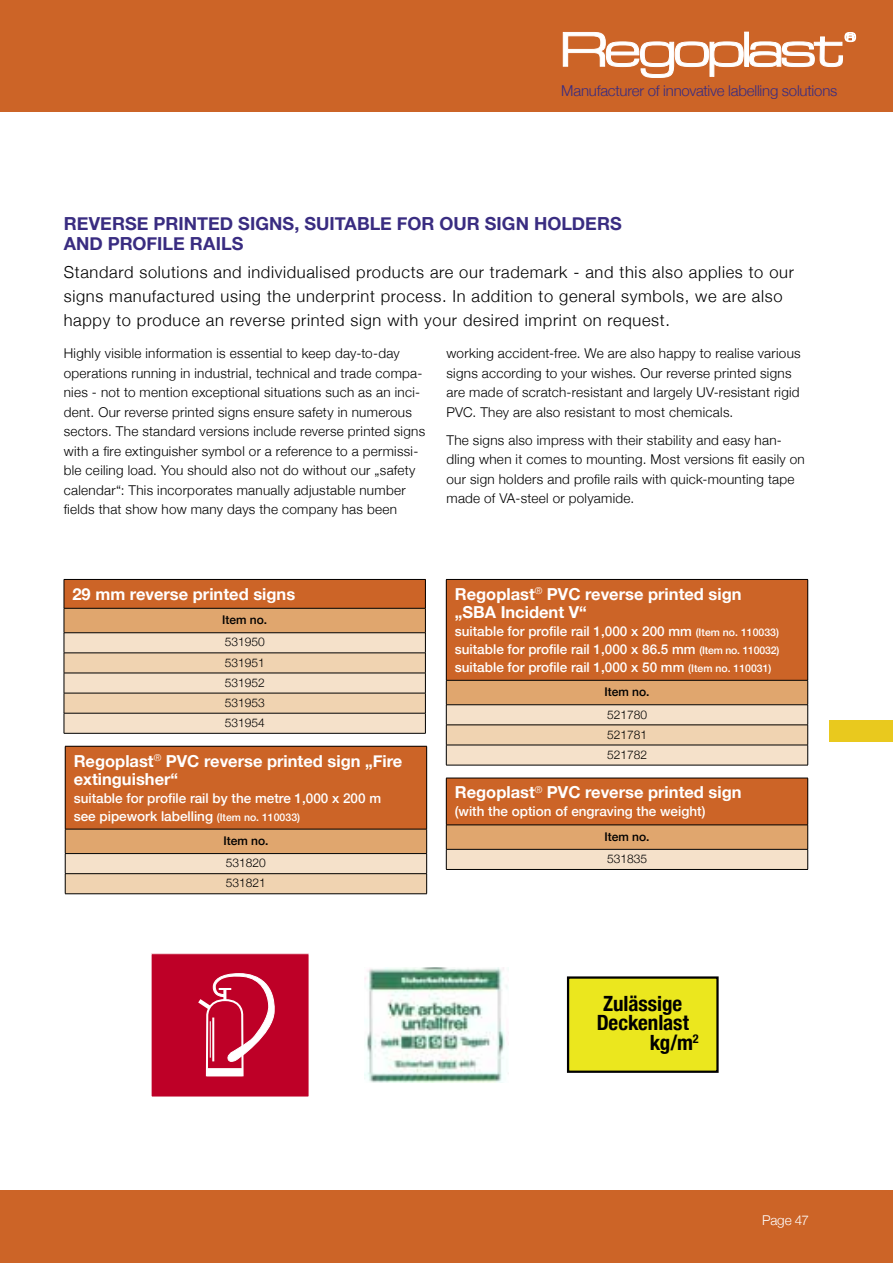
<style>
.page{position:relative;width:893px;height:1263px;background:#fff}
.page>*{position:absolute;margin:0;border:0;box-sizing:border-box;transform-origin:0 0}
.t1{font:50.7px "Eurostile Ext";letter-spacing:-.12em;color:#fff;scale:1.07 1}
.t2{font:700 condensed 21px "Helvetica Neue";letter-spacing:-.005em;color:#000}
.t3{font:700 18px/19.5px "Helvetica Neue";color:#392c81}
.t4{font:300 16.5px/24px "Helvetica Neue";letter-spacing:.04em;color:#000}
.t5{font:700 16.5px/18px "Helvetica Neue";color:#fff}
.t6{font:300 15px "Helvetica Neue";letter-spacing:-.015em;color:#392c81}
.t7{font:300 13.5px/19.5px "Helvetica Neue";letter-spacing:.02em;color:#000}
.t8{font:500 13.5px/18px "Helvetica Neue";color:#fff;text-align:justify}
.t9{font:300 13.5px "Helvetica Neue";letter-spacing:-.02em;color:#fff}
.t10{font:12.6px "Eurostile Ext";color:#fff;scale:1.07 1}
.t11{font:300 12px/20.1px "Helvetica Neue";color:#000;text-align:justify}
.t12{font:500 12px "Helvetica Neue";color:#000}
.s1{font-size:10.5px}
</style>
<div class="page">
<div style="left:0;top:0;width:893px;height:112px;background:#cc6427"></div>
<div style="left:0;top:1191px;width:893px;height:72px;background:#cc6427"></div>
<svg style="left:563px;top:32px;width:180px;height:46px"></svg>
<svg style="left:749px;top:32px;width:107px;height:35px"></svg>
<img style="left:364px;top:967px;width:145px;height:115px">
<div style="left:151px;top:954px;width:158px;height:143px;background:#be0027"></div>
<svg style="left:194px;top:953px;width:81px;height:124px"></svg>
<hr style="left:212px;top:1017px;width:2px;height:44px;background:#fff">
<hr style="left:210px;top:1021px;width:1px;height:37px;background:#fff">
<div style="left:568px;top:977px;width:149px;height:95px;background:#ebe71e"></div>
<div style="left:567px;top:976px;width:152px;height:97px;border:2px solid #000"></div>
<hr style="left:64px;top:733px;width:362px;height:1px;background:#000">
<hr style="left:64px;top:579px;width:362px;height:1px;background:#000">
<svg style="left:64px;top:580px;width:362px;height:153px;background:#dfb48f"></svg>
<hr style="left:64px;top:632px;width:362px;height:1px;background:#000">
<div style="left:446px;top:579px;width:362px;height:101px;background:#cc6427"></div>
<hr style="left:446px;top:765px;width:362px;height:1px;background:#000">
<hr style="left:446px;top:579px;width:362px;height:1px;background:#000">
<hr style="left:446px;top:580px;width:1px;height:100px;background:#000">
<hr style="left:807px;top:580px;width:1px;height:100px;background:#000">
<svg style="left:446px;top:680px;width:362px;height:85px;background:#e2c3a1"></svg>
<hr style="left:446px;top:704px;width:362px;height:1px;background:#000">
<div style="left:65px;top:746px;width:362px;height:83px;background:#cc6427"></div>
<div style="left:65px;top:829px;width:362px;height:24px;background:#e0a66e"></div>
<div style="left:65px;top:853px;width:362px;height:21px;background:#f5e1ca"></div>
<div style="left:65px;top:874px;width:362px;height:20px;background:#f0d3b1"></div>
<hr style="left:65px;top:873px;width:362px;height:1px;background:#000">
<hr style="left:65px;top:893px;width:362px;height:1px;background:#000">
<hr style="left:65px;top:746px;width:362px;height:1px;background:#000">
<hr style="left:65px;top:746px;width:1px;height:83px;background:#000">
<hr style="left:426px;top:746px;width:1px;height:83px;background:#000">
<hr style="left:65px;top:829px;width:362px;height:1px;background:#000">
<svg style="left:65px;top:829px;width:1px;height:64px"></svg>
<svg style="left:426px;top:829px;width:1px;height:64px"></svg>
<hr style="left:65px;top:853px;width:362px;height:1px;background:#000">
<div style="left:446px;top:778px;width:362px;height:47px;background:#cc6427"></div>
<div style="left:446px;top:825px;width:362px;height:24px;background:#e0a66e"></div>
<div style="left:446px;top:849px;width:362px;height:20px;background:#f5e1ca"></div>
<hr style="left:446px;top:869px;width:362px;height:1px;background:#000">
<hr style="left:446px;top:778px;width:362px;height:1px;background:#000">
<hr style="left:446px;top:778px;width:1px;height:47px;background:#000">
<hr style="left:807px;top:778px;width:1px;height:47px;background:#000">
<hr style="left:446px;top:825px;width:362px;height:1px;background:#000">
<svg style="left:446px;top:825px;width:1px;height:44px"></svg>
<svg style="left:807px;top:825px;width:1px;height:44px"></svg>
<hr style="left:446px;top:849px;width:362px;height:1px;background:#000">
<div style="left:829px;top:720px;width:64px;height:22px;background:#e9c91e"></div>
<h1 class="t1" style="left:558px;top:14px;width:269px">Regoplast</h1>
<p class="t10" style="left:844px;top:28px;width:13px">®</p>
<p class="t6" style="left:561px;top:79px;width:278px">Manufacturer of innovative labelling solutions</p>
<h3 class="t3" style="left:64px;top:214px;width:559px">REVERSE PRINTED SIGNS, SUITABLE FOR OUR SIGN HOLDERS<br>AND PROFILE RAILS</h3>
<p class="t4" style="left:64px;top:259px;width:732px">Standard solutions and individualised products are our trademark - and this also applies to our signs manufactured using the underprint process. In addition to general symbols, we are also happy to produce an reverse printed sign with your desired imprint on request.</p>
<p class="t7" style="left:64px;top:343px;width:363px">Highly visible information is essential to keep day-to-day operations running in industrial, technical and trade compa&shy;nies - not to mention exceptional situations such as an inci&shy;dent. Our reverse printed signs ensure safety in numerous sectors. The standard versions include reverse printed signs with a fire extinguisher symbol or a reference to a permissi&shy;ble ceiling load. You should also not do without our „safety calendar“: This incorporates manually adjustable number fields that show how many days the company has been</p>
<p class="t7" style="left:446px;top:343px;width:356px">working accident-free. We are also happy to realise various signs according to your wishes. Our reverse printed signs are made of scratch-resistant and largely UV-resistant rigid PVC. They are also resistant to most chemicals.</p>
<p class="t7" style="left:446px;top:429px;width:360px">The signs also impress with their stability and easy han&shy;dling when it comes to mounting. Most versions fit easily on our sign holders and profile rails with quick-mounting tape made of VA-steel or polyamide.</p>
<p class="t5" style="left:72px;top:585px;width:224px">29 mm reverse printed signs</p>
<p class="t12" style="left:222px;top:610px;width:47px">Item no.</p>
<p class="t11" style="left:225px;top:631px;width:42px">531950<br>531951<br>531952<br>531953<br>531954</p>
<p class="t5" style="left:74px;top:752px;width:330px">Regoplast<sup>®</sup> PVC reverse printed sign „Fire extinguisher“</p>
<p class="t8" style="left:74px;top:788px;width:309px">suitable for profile rail by the metre 1,000 x 200 m see pipework labelling <span class="s1">(Item no. 110033)</span></p>
<p class="t12" style="left:223px;top:831px;width:47px">Item no.</p>
<p class="t11" style="left:226px;top:852px;width:42px">531820<br>531821</p>
<p class="t5" style="left:455px;top:585px;width:288px">Regoplast<sup>®</sup> PVC reverse printed sign „SBA Incident V“</p>
<p class="t8" style="left:455px;top:621px;width:326px">suitable for profile rail 1,000 x 200 mm <span class="s1">(Item no. 110033) </span>suitable for profile rail 1,000 x 86.5 mm <span class="s1">(Item no. 110032) </span>suitable for profile rail 1,000 x 50 mm <span class="s1">(Item no. 110031)</span></p>
<p class="t12" style="left:604px;top:682px;width:47px">Item no.</p>
<p class="t11" style="left:607px;top:703px;width:42px">521780<br>521781<br>521782</p>
<p class="t5" style="left:455px;top:784px;width:288px">Regoplast<sup>®</sup> PVC reverse printed sign</p>
<p class="t8" style="left:455px;top:801px;width:252px">(with the option of engraving the weight)</p>
<p class="t12" style="left:604px;top:827px;width:47px">Item no.</p>
<p class="t11" style="left:607px;top:848px;width:42px">531835</p>
<h2 class="t2" style="left:603px;top:986px;width:81px">Zulässige</h2>
<h2 class="t2" style="left:597px;top:1005px;width:94px">Deckenlast</h2>
<h2 class="t2" style="left:650px;top:1025px;width:50px">kg/m<sup>2</sup></h2>
<p class="t9" style="left:762px;top:1209px;width:48px">Page 47</p>
</div>
